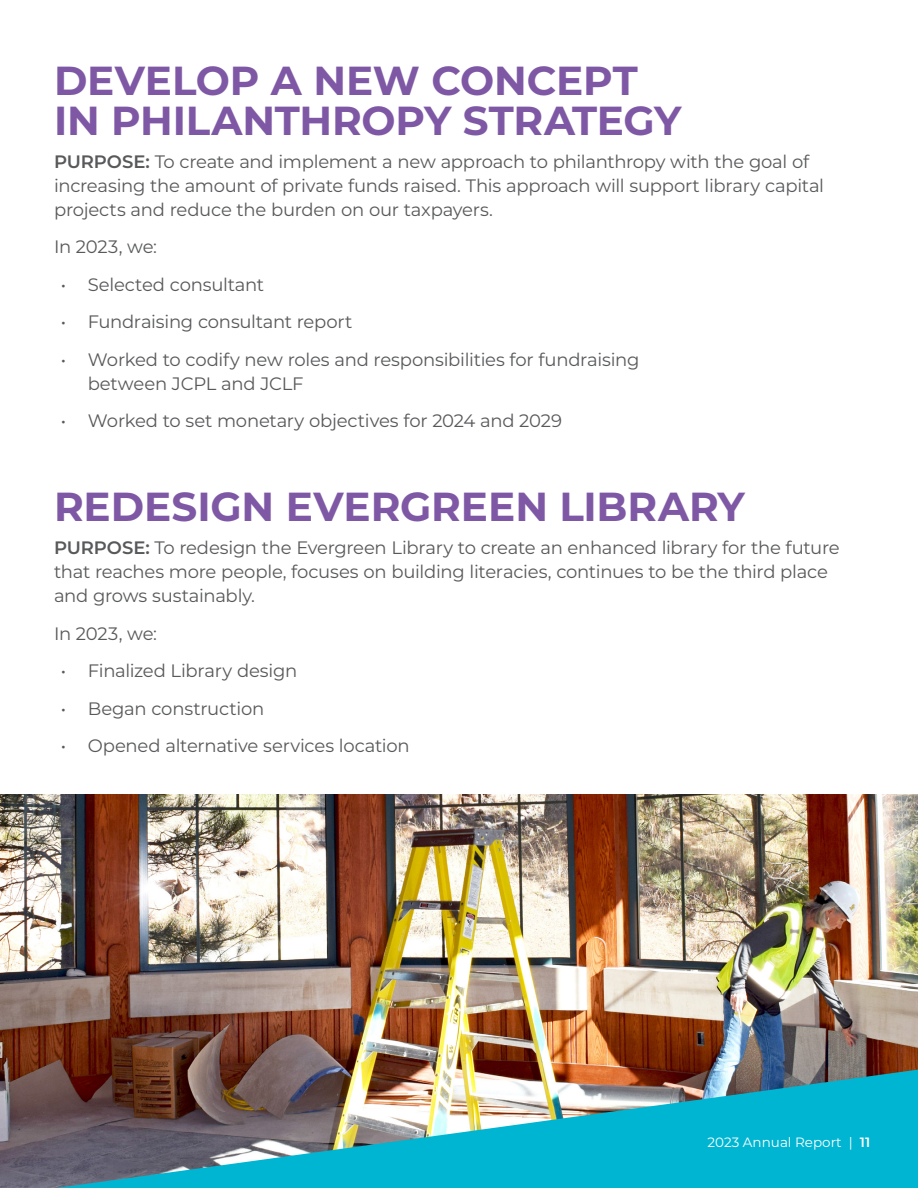
<style>
.page{position:relative;width:918px;height:1188px;background:#fff}
.page>*{position:absolute;margin:0;border:0;box-sizing:border-box;transform-origin:0 0}
.Body{font:700 40.5px/40.5px "Montserrat";letter-spacing:-.005em;color:#7f58a5}
.Body-2{font:18px/24px "Montserrat";letter-spacing:-.015em;color:#58595b}
.Body-3{font:13.5px "Montserrat";color:#fff}
.s1{font-weight:600}
</style>
<div class="page">
<img style="left:0;top:795px;width:918px;height:393px">
<img style="left:56px;top:1070px;width:862px;height:118px">
<p class="Body" style="left:54px;top:58px;width:629px">DEVELOP A NEW CONCEPT<br>IN PHILANTHROPY STRATEGY</p>
<p class="Body-2" style="left:54px;top:149px;width:772px"><span class="s1">PURPOSE:</span> To create and implement a new approach to philanthropy with the goal of increasing the amount of private funds raised. This approach will support library capital projects and reduce the burden on our taxpayers.</p>
<p class="Body-2" style="left:54px;top:234px;width:105px">In 2023, we:</p>
<p class="Body-2" style="left:61px;top:272px;width:205px">• Selected consultant</p>
<p class="Body-2" style="left:61px;top:309px;width:293px">• Fundraising consultant report</p>
<p class="Body-2" style="left:88px;top:347px;width:553px;text-indent:-27px">• Worked to codify new roles and responsibilities for fundraising between JCPL and JCLF</p>
<p class="Body-2" style="left:61px;top:408px;width:503px">• Worked to set monetary objectives for 2024 and 2029</p>
<p class="Body" style="left:54px;top:485px;width:692px">REDESIGN EVERGREEN LIBRARY</p>
<p class="Body-2" style="left:54px;top:535px;width:787px"><span class="s1">PURPOSE:</span> To redesign the Evergreen Library to create an enhanced library for the future that reaches more people, focuses on building literacies, continues to be the third place and grows sustainably.</p>
<p class="Body-2" style="left:54px;top:621px;width:105px">In 2023, we:</p>
<p class="Body-2" style="left:61px;top:658px;width:238px">• Finalized Library design</p>
<p class="Body-2" style="left:61px;top:696px;width:205px">• Began construction</p>
<p class="Body-2" style="left:61px;top:733px;width:351px">• Opened alternative services location</p>
<p class="Body-3" style="left:708px;top:1133px;width:164px">2023 Annual Report | <span class="s1">11</span></p>
</div>
